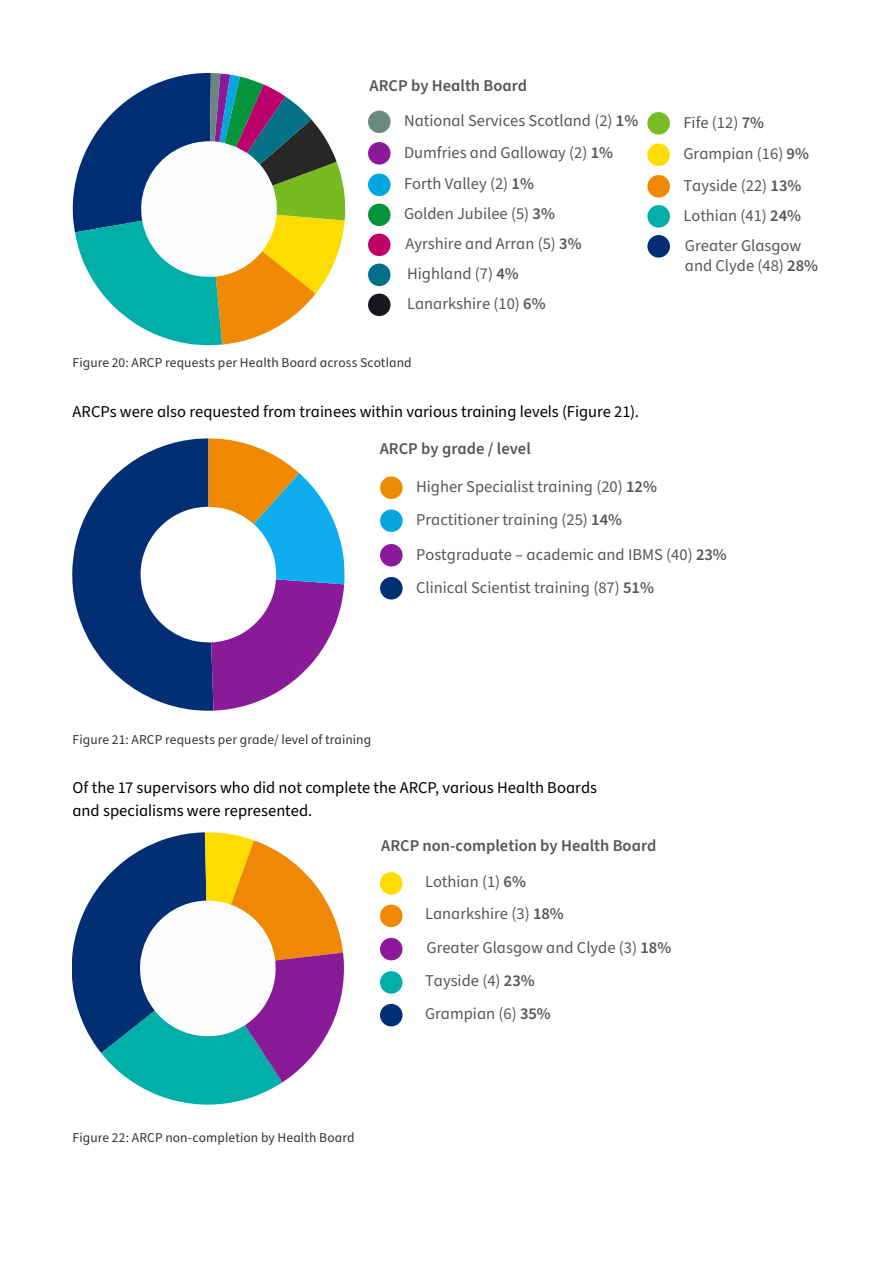
<style>
.page{position:relative;width:893px;height:1263px;background:#fff}
.page>*{position:absolute;margin:0;border:0;box-sizing:border-box;transform-origin:0 0}
.t1{font:16.5px/30px "Source Sans Pro";color:#575757}
.body{font:16.5px/22.5px "Source Sans Pro";color:#000}
.t2{font:600 16.5px "Source Sans Pro";color:#575757}
.image_caption{font:13.5px "Source Sans Pro";letter-spacing:.01em;color:#333}
.body-2{font:13.5px "Source Sans Pro";letter-spacing:.01em;color:#333}
.s1{font-weight:600}
</style>
<div class="page">
<div style="left:368px;top:111px;width:23px;height:22px;background:#6a8a82;border-radius:50%"></div>
<div style="left:368px;top:142px;width:23px;height:23px;background:#8a1a9a;border-radius:50%"></div>
<div style="left:368px;top:174px;width:23px;height:22px;background:#01a7e1;border-radius:50%"></div>
<div style="left:368px;top:204px;width:23px;height:22px;background:#02953b;border-radius:50%"></div>
<div style="left:368px;top:234px;width:23px;height:22px;background:#be0069;border-radius:50%"></div>
<div style="left:368px;top:264px;width:23px;height:22px;background:#027088;border-radius:50%"></div>
<div style="left:368px;top:294px;width:23px;height:22px;background:#17181c;border-radius:50%"></div>
<div style="left:647px;top:112px;width:23px;height:23px;background:#76bc22;border-radius:50%"></div>
<div style="left:647px;top:144px;width:23px;height:22px;background:#ffdd02;border-radius:50%"></div>
<div style="left:647px;top:175px;width:23px;height:23px;background:#f18805;border-radius:50%"></div>
<div style="left:647px;top:205px;width:23px;height:23px;background:#01afaa;border-radius:50%"></div>
<div style="left:647px;top:235px;width:23px;height:23px;background:#002e74;border-radius:50%"></div>
<svg style="left:73px;top:73px;width:272px;height:272px"></svg>
<svg style="left:73px;top:438px;width:271px;height:273px"></svg>
<div style="left:380px;top:476px;width:23px;height:23px;background:#ee8904;border-radius:50%"></div>
<div style="left:380px;top:544px;width:23px;height:22px;background:#891a9a;border-radius:50%"></div>
<div style="left:380px;top:577px;width:23px;height:22px;background:#022e74;border-radius:50%"></div>
<div style="left:380px;top:509px;width:23px;height:23px;background:#05a5df;border-radius:50%"></div>
<div style="left:380px;top:905px;width:22px;height:22px;background:#f18805;border-radius:50%"></div>
<div style="left:380px;top:1004px;width:22px;height:22px;background:#022e74;border-radius:50%"></div>
<div style="left:380px;top:971px;width:22px;height:23px;background:#01afaa;border-radius:50%"></div>
<div style="left:380px;top:938px;width:22px;height:22px;background:#8a1a9a;border-radius:50%"></div>
<div style="left:380px;top:872px;width:22px;height:23px;background:#fddc02;border-radius:50%"></div>
<svg style="left:73px;top:832px;width:271px;height:273px"></svg>
<p class="t2" style="left:370px;top:74px;width:159px">ARCP by Health Board</p>
<p class="t1" style="left:404px;top:106px;width:236px">National Services Scotland (2) <span class="s1">1%</span></p>
<p class="t1" style="left:404px;top:137px;width:211px;line-height:31.5px">Dumfries and Galloway (2) <span class="s1">1%<br></span>Forth Valley (2) <span class="s1">1%</span></p>
<p class="t1" style="left:404px;top:199px;width:179px">Golden Jubilee (5) <span class="s1">3%<br></span>Ayrshire and Arran (5) <span class="s1">3%<br></span>Highland (7) <span class="s1">4%<br></span>Lanarkshire (10) <span class="s1">6%</span></p>
<p class="image_caption" style="left:73px;top:354px;width:341px">Figure 20: ARCP requests per Health Board across Scotland</p>
<p class="body" style="left:73px;top:401px;width:568px">ARCPs were also requested from trainees within various training levels (Figure 21).</p>
<p class="t2" style="left:380px;top:437px;width:153px">ARCP by grade / level</p>
<p class="t1" style="left:416px;top:472px;width:242px">Higher Specialist training (20) <span class="s1">12%</span></p>
<p class="t1" style="left:416px;top:505px;width:208px">Practitioner training (25) <span class="s1">14%</span></p>
<p class="t1" style="left:683px;top:107px;width:127px;line-height:31.5px">Fife (12) <span class="s1">7%<br></span>Grampian (16) <span class="s1">9%<br></span>Tayside (22) <span class="s1">13%</span></p>
<p class="t1" style="left:683px;top:201px;width:119px">Lothian (41) <span class="s1">24%<br></span>Greater Glasgow</p>
<p class="t1" style="left:685px;top:251px;width:135px">and Clyde (48) <span class="s1">28%</span></p>
<p class="t1" style="left:416px;top:538px;width:312px;line-height:33px">Postgraduate – academic and IBMS (40) <span class="s1">23%<br></span>Clinical Scientist training (87) <span class="s1">51%</span></p>
<p class="body-2" style="left:73px;top:730px;width:300px">Figure 21: ARCP requests per grade/ level of training</p>
<p class="body" style="left:73px;top:777px;width:526px">Of the 17 supervisors who did not complete the ARCP, various Health Boards and specialisms were represented.</p>
<p class="t2" style="left:381px;top:834px;width:277px">ARCP non-completion by Health Board</p>
<p class="t1" style="left:425px;top:867px;width:103px">Lothian (1) <span class="s1">6%</span></p>
<p class="t1" style="left:425px;top:899px;width:140px">Lanarkshire (3) <span class="s1">18%</span></p>
<p class="t1" style="left:426px;top:933px;width:246px">Greater Glasgow and Clyde (3) <span class="s1">18%</span></p>
<p class="t1" style="left:425px;top:966px;width:111px">Tayside (4) <span class="s1">23%</span></p>
<p class="image_caption" style="left:73px;top:1128px;width:284px">Figure 22: ARCP non-completion by Health Board</p>
<p class="t1" style="left:425px;top:999px;width:127px">Grampian (6) <span class="s1">35%</span></p>
</div>
